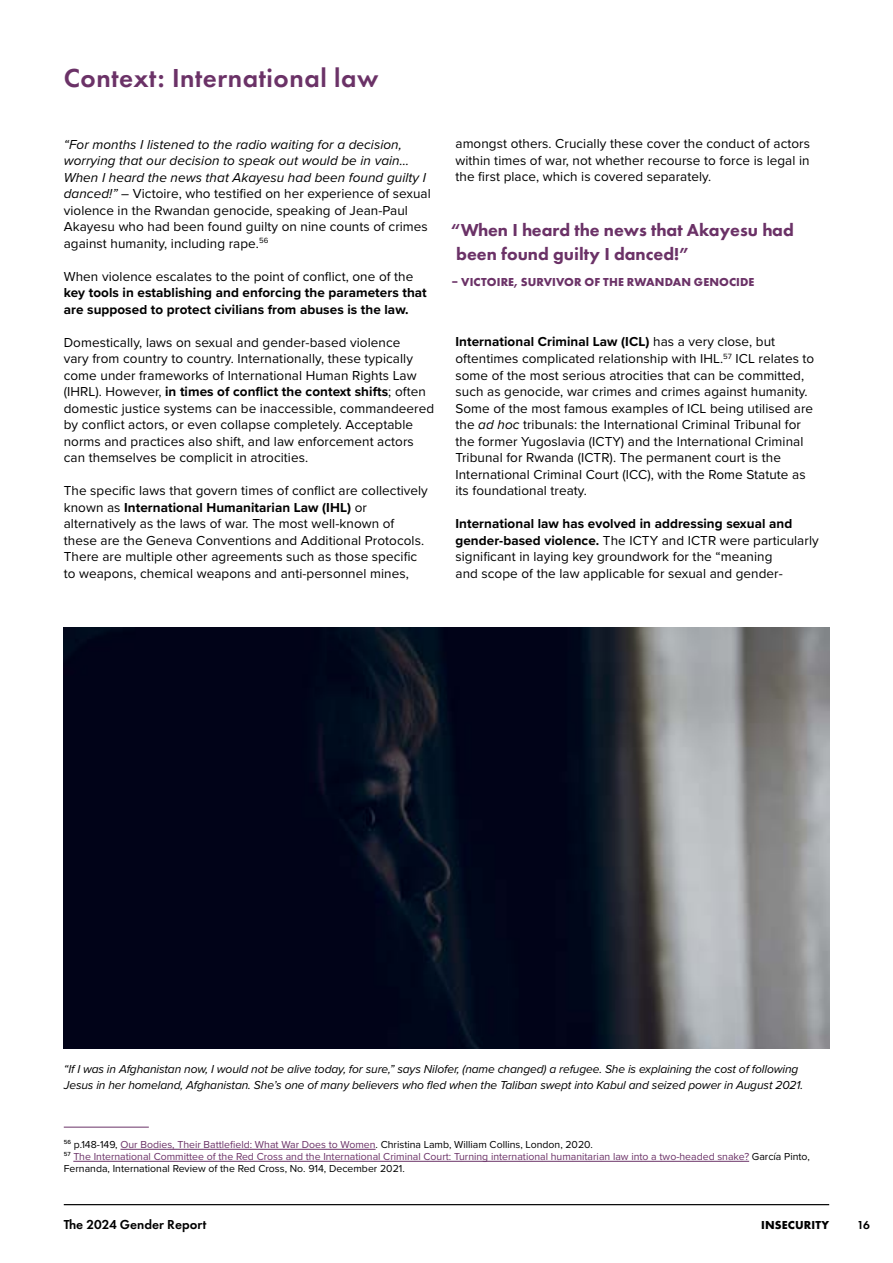
<style>
.page{position:relative;width:893px;height:1263px;background:#fff}
.page>*{position:absolute;margin:0;border:0;box-sizing:border-box;transform-origin:0 0}
.t1{font:600 27px "Futura PT";letter-spacing:.02em;color:#6b3267}
.t2{font:800 18px/24px "Futura PT";color:#6b3267}
.t3{font:13.5px/16.5px "Proxima Nova";letter-spacing:.005em;color:#000}
.t4{font:700 13.5px/16.5px "Proxima Nova";letter-spacing:.005em;color:#000}
.t5{font:600 13.5px "Futura PT";color:#000}
.t6{font:italic 12px/16.5px "Proxima Nova";letter-spacing:-.01em;color:#000}
.t7{font:700 12px "Futura PT";letter-spacing:.01em;color:#6b3267}
.t8{font:700 12px "Futura PT";letter-spacing:.01em;color:#000}
.t9{font:600 12px "Futura PT";color:#000}
.t10{font:10.5px/12px "Proxima Nova";color:#6b3267}
.s1{font-style:italic}
.s2{font-weight:700}
.s3{color:#000}
</style>
<div class="page">
<hr style="left:64px;top:1204px;width:765px;height:1px;background:#000">
<hr style="left:64px;top:1127px;width:85px;height:1px;background:#6b3267">
<hr style="left:120px;top:1149px;width:256px;height:1px;background:#6b3267">
<hr style="left:73px;top:1161px;width:676px;height:1px;background:#6b3267">
<img style="left:64px;top:627px;width:765px;height:421px">
<h1 class="t1" style="left:64px;top:61px;width:316px">Context: International law</h1>
<p class="t3" style="left:64px;top:135px;width:369px"><span class="s1">“For months I listened to the radio waiting for a decision, worrying that our decision to speak out would be in vain… When I heard the news that Akayesu had been found guilty I danced!”</span> – Victoire, who testified on her experience of sexual violence in the Rwandan genocide, speaking of Jean-Paul Akayesu who had been found guilty on nine counts of crimes against humanity, including rape.<sup>56</sup></p>
<p class="t3" style="left:64px;top:267px;width:351px">When violence escalates to the point of conflict, one of the</p>
<p class="t4" style="left:64px;top:284px;width:365px">key tools in establishing and enforcing the parameters that are supposed to protect civilians from abuses is the law.</p>
<p class="t3" style="left:64px;top:333px;width:372px">Domestically, laws on sexual and gender-based violence<br>vary from country to country. Internationally, these typically come under frameworks of International Human Rights Law (IHRL). However, <span class="s2">in times of conflict the context shifts</span>; often domestic justice systems can be inaccessible, commandeered by conflict actors, or even collapse completely. Acceptable norms and practices also shift, and law enforcement actors can themselves be complicit in atrocities.</p>
<p class="t3" style="left:64px;top:482px;width:366px">The specific laws that govern times of conflict are collectively known as <span class="s2">International Humanitarian Law (IHL)</span> or alternatively as the laws of war. The most well-known of these are the Geneva Conventions and Additional Protocols.<br>There are multiple other agreements such as those specific to weapons, chemical weapons and anti-personnel mines,</p>
<p class="t3" style="left:455px;top:135px;width:356px;text-align:justify">amongst others. Crucially these cover the conduct of actors within times of war, not whether recourse to force is legal in the first place, which is covered separately.</p>
<h2 class="t2" style="left:456px;top:217px;width:339px;text-indent:-5px">“When I heard the news that Akayesu had been found guilty I danced!”</h2>
<p class="t7" style="left:451px;top:274px;width:304px">– VICTOIRE, SURVIVOR OF THE RWANDAN GENOCIDE</p>
<p class="t3" style="left:455px;top:333px;width:360px"><span class="s2">International Criminal Law (ICL)</span> has a very close, but oftentimes complicated relationship with IHL.<sup>57</sup> ICL relates to some of the most serious atrocities that can be committed, such as genocide, war crimes and crimes against humanity.<br>Some of the most famous examples of ICL being utilised are the <span class="s1">ad hoc</span> tribunals: the International Criminal Tribunal for the former Yugoslavia (ICTY) and the International Criminal Tribunal for Rwanda (ICTR). The permanent court is the International Criminal Court (ICC), with the Rome Statute as its foundational treaty.</p>
<p class="t3" style="left:455px;top:515px;width:365px"><span class="s2">International law has evolved in addressing sexual and gender-based violence.</span> The ICTY and ICTR were particularly significant in laying key groundwork for the “meaning<br>and scope of the law applicable for sexual and gender-</p>
<p class="t6" style="left:64px;top:1060px;width:741px">“If I was in Afghanistan now, I would not be alive today, for sure,” says Nilofer, (name changed) a refugee. She is explaining the cost of following<br>Jesus in her homeland, Afghanistan. She’s one of many believers who fled when the Taliban swept into Kabul and seized power in August 2021.</p>
<p class="t10" style="left:64px;top:1138px;width:748px"><sup>56</sup> <span class="s3">p.148-149,</span> Our Bodies, Their Battlefield: What War Does to Women<span class="s3">. Christina Lamb, William Collins, London, 2020.<br></span><sup>57</sup> The International Committee of the Red Cross and the International Criminal Court: Turning international humanitarian law into a two-headed snake? <span class="s3">García Pinto,<br>Fernanda, International Review of the Red Cross, No. 914, December 2021.</span></p>
<p class="t5" style="left:64px;top:1216px;width:144px">The 2024 Gender Report</p>
<p class="t8" style="left:761px;top:1217px;width:69px">INSECURITY</p>
<p class="t9" style="left:857px;top:1217px;width:14px">16</p>
</div>
